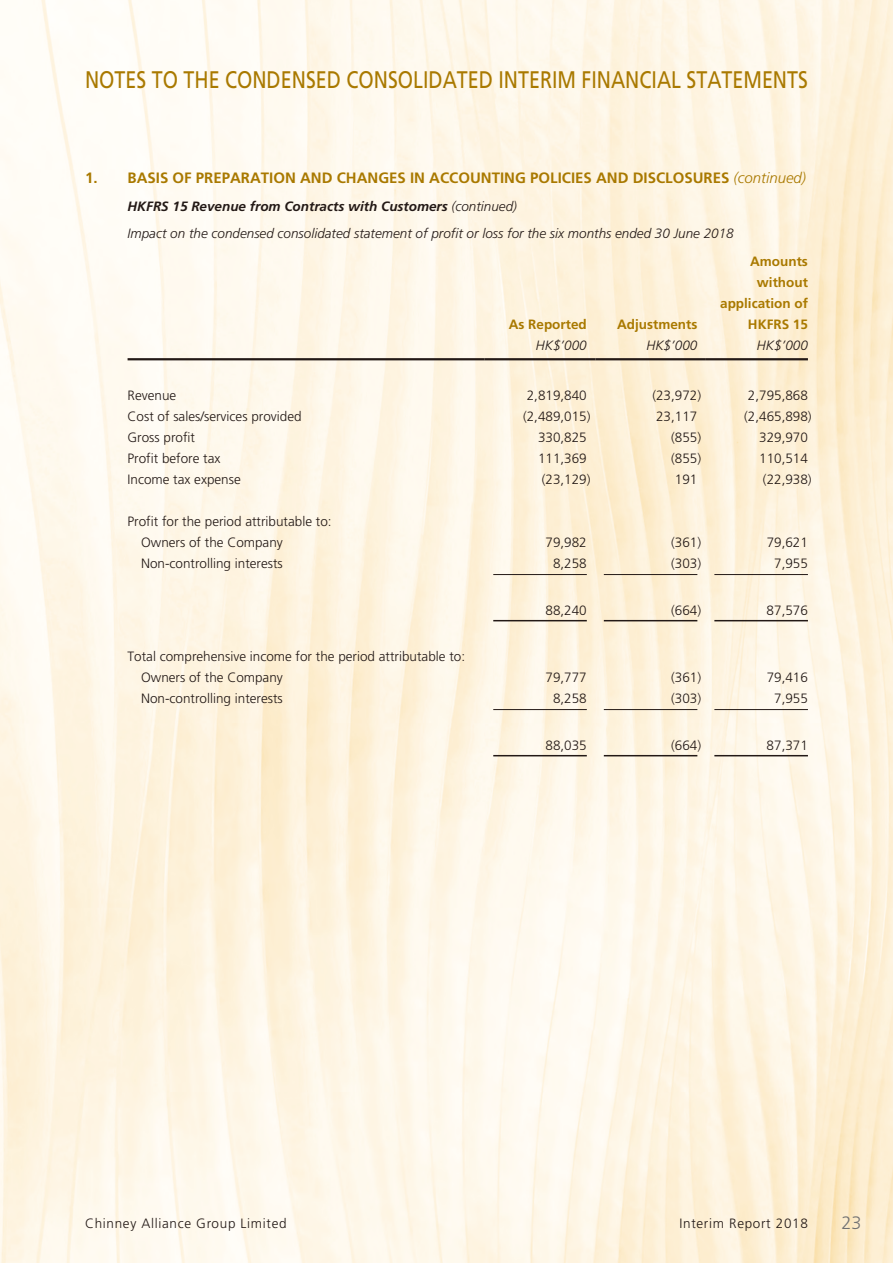
<style>
.page{position:relative;width:893px;height:1263px;background:#fff}
.page>*{position:absolute;margin:0;border:0;box-sizing:border-box;transform-origin:0 0}
.t1{font:24px "Frutiger LT Std";color:#a97900;scale:.82 1}
.t2{font:300 18px "Frutiger LT Std";color:#727272}
.t3{font:700 15px "Frutiger LT Std";color:#a97900}
.t4{font:300 13.5px/21px "Frutiger LT Std";color:#231916}
.t5{font:italic 300 13.5px/27.5px "Frutiger LT Std";color:#231916}
.t6{font:700 13.5px/21px "Frutiger LT Std";color:#a97900;text-align:right}
.t7{font:300 13.5px "Frutiger LT Std";letter-spacing:.05em;color:#231916}
.s1{font-weight:300;font-style:italic}
.s2{font-weight:700}
</style>
<div class="page">
<img style="left:0;top:0;width:893px;height:1263px">
<hr style="left:128px;top:358px;width:357px;height:2px;background:#231916">
<hr style="left:485px;top:358px;width:110px;height:2px;background:#231916">
<hr style="left:595px;top:358px;width:111px;height:2px;background:#231916">
<hr style="left:706px;top:358px;width:102px;height:2px;background:#231916">
<hr style="left:493px;top:574px;width:94px;height:1px;background:#231916">
<hr style="left:604px;top:574px;width:93px;height:1px;background:#231916">
<hr style="left:714px;top:574px;width:94px;height:1px;background:#231916">
<hr style="left:493px;top:620px;width:94px;height:1px;background:#231916">
<hr style="left:604px;top:620px;width:93px;height:1px;background:#231916">
<hr style="left:714px;top:620px;width:94px;height:1px;background:#231916">
<hr style="left:493px;top:709px;width:94px;height:1px;background:#231916">
<hr style="left:604px;top:709px;width:93px;height:1px;background:#231916">
<hr style="left:714px;top:709px;width:94px;height:1px;background:#231916">
<hr style="left:493px;top:755px;width:94px;height:1px;background:#231916">
<hr style="left:604px;top:755px;width:93px;height:1px;background:#231916">
<hr style="left:714px;top:755px;width:94px;height:1px;background:#231916">
<h1 class="t1" style="left:85px;top:66px;width:883px">NOTES TO THE CONDENSED CONSOLIDATED INTERIM FINANCIAL STATEMENTS</h1>
<p class="t3" style="left:85px;top:169px;width:722px">1. BASIS OF PREPARATION AND CHANGES IN ACCOUNTING POLICIES AND DISCLOSURES <span class="s1">(continued)</span></p>
<p class="t5" style="left:128px;top:193px;width:608px"><span class="s2">HKFRS 15 Revenue from Contracts with Customers</span> (continued)<br>Impact on the condensed consolidated statement of profit or loss for the six months ended 30 June 2018</p>
<p class="t6" style="left:509px;top:313px;width:80px">As Reported</p>
<p class="t6" style="left:617px;top:313px;width:82px">Adjustments</p>
<p class="t6" style="left:720px;top:250px;width:89px">Amounts without application of<br>HKFRS 15</p>
<p class="t5" style="left:536px;top:331px;width:53px">HK$’000</p>
<p class="t5" style="left:646px;top:331px;width:53px">HK$’000</p>
<p class="t5" style="left:757px;top:331px;width:53px">HK$’000</p>
<p class="t4" style="left:128px;top:385px;width:50px">Revenue</p>
<p class="t4" style="left:527px;top:385px;width:62px">2,819,840</p>
<p class="t4" style="left:652px;top:385px;width:50px">(23,972)</p>
<p class="t4" style="left:748px;top:385px;width:62px">2,795,868</p>
<p class="t4" style="left:128px;top:406px;width:176px">Cost of sales/services provided</p>
<p class="t4" style="left:523px;top:406px;width:69px">(2,489,015)</p>
<p class="t4" style="left:656px;top:406px;width:43px">23,117</p>
<p class="t4" style="left:744px;top:406px;width:69px">(2,465,898)</p>
<p class="t4" style="left:128px;top:427px;width:69px">Gross profit</p>
<p class="t4" style="left:538px;top:427px;width:50px">330,825</p>
<p class="t4" style="left:671px;top:427px;width:32px">(855)</p>
<p class="t4" style="left:759px;top:427px;width:50px">329,970</p>
<p class="t4" style="left:128px;top:448px;width:94px">Profit before tax</p>
<p class="t4" style="left:538px;top:448px;width:50px">111,369</p>
<p class="t4" style="left:671px;top:448px;width:32px">(855)</p>
<p class="t4" style="left:759px;top:448px;width:50px">110,514</p>
<p class="t4" style="left:128px;top:469px;width:115px">Income tax expense</p>
<p class="t4" style="left:542px;top:469px;width:50px">(23,129)</p>
<p class="t4" style="left:675px;top:469px;width:24px">191</p>
<p class="t4" style="left:763px;top:469px;width:50px">(22,938)</p>
<p class="t4" style="left:141px;top:511px;width:192px;text-indent:-14px">Profit for the period attributable to:<br>Owners of the Company</p>
<p class="t4" style="left:545px;top:532px;width:43px">79,982</p>
<p class="t4" style="left:671px;top:532px;width:32px">(361)</p>
<p class="t4" style="left:767px;top:532px;width:43px">79,621</p>
<p class="t4" style="left:141px;top:553px;width:143px">Non-controlling interests</p>
<p class="t4" style="left:553px;top:553px;width:35px">8,258</p>
<p class="t4" style="left:671px;top:553px;width:32px">(303)</p>
<p class="t4" style="left:774px;top:553px;width:35px">7,955</p>
<p class="t4" style="left:545px;top:600px;width:43px">88,240</p>
<p class="t4" style="left:671px;top:600px;width:32px">(664)</p>
<p class="t4" style="left:767px;top:600px;width:43px">87,576</p>
<p class="t4" style="left:141px;top:646px;width:325px;text-indent:-14px">Total comprehensive income for the period attributable to:<br>Owners of the Company</p>
<p class="t4" style="left:545px;top:667px;width:43px">79,777</p>
<p class="t4" style="left:671px;top:667px;width:32px">(361)</p>
<p class="t4" style="left:767px;top:667px;width:43px">79,416</p>
<p class="t4" style="left:141px;top:688px;width:143px">Non-controlling interests</p>
<p class="t4" style="left:553px;top:688px;width:35px">8,258</p>
<p class="t4" style="left:671px;top:688px;width:32px">(303)</p>
<p class="t4" style="left:774px;top:688px;width:35px">7,955</p>
<p class="t4" style="left:545px;top:735px;width:43px">88,035</p>
<p class="t4" style="left:671px;top:735px;width:32px">(664)</p>
<p class="t4" style="left:767px;top:735px;width:43px">87,371</p>
<p class="t7" style="left:85px;top:1216px;width:203px">Chinney Alliance Group Limited</p>
<p class="t7" style="left:679px;top:1216px;width:130px">Interim Report 2018</p>
<h2 class="t2" style="left:841px;top:1212px;width:22px">23</h2>
</div>
